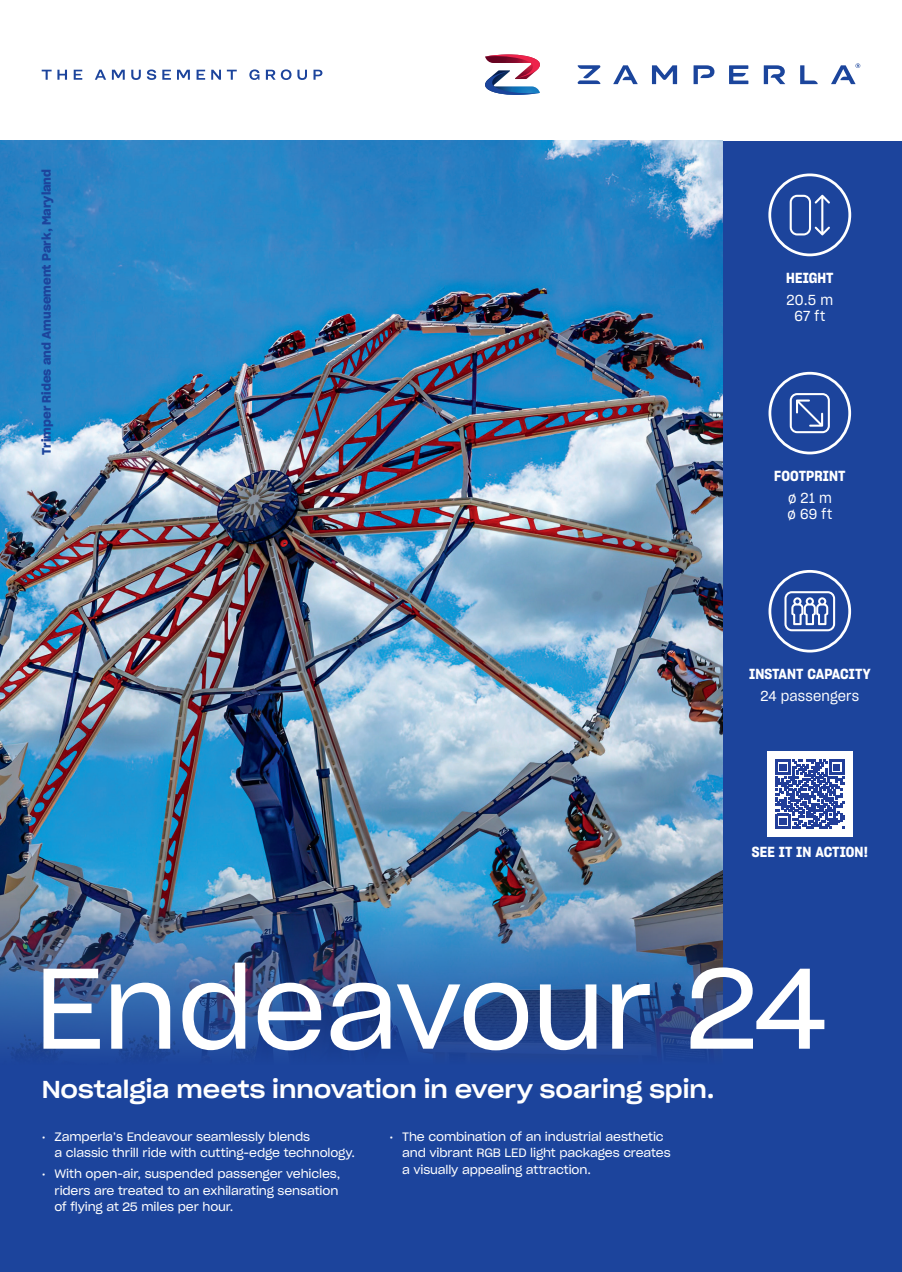
<style>
.page{position:relative;width:902px;height:1272px;background:#fff}
.page>*{position:absolute;margin:0;border:0;box-sizing:border-box;transform-origin:0 0}
.Nomi_Giostra{font:112.5px "Sharp Grotesk Book 20";letter-spacing:-.015em;color:#fff}
.Claim{font:24px "Sharp Grotesk Medium 22";color:#fff}
.t1{font:14.25px "Sharp Grotesk Sm Bold 18";letter-spacing:.01em;color:#fff}
.t2{font:14.25px/15.9px "Sharp Grotesk Book 18";letter-spacing:.01em;color:#fff;text-align:center}
.t3{font:12px/16.5px "Sharp Grotesk Book 20";letter-spacing:-.01em;color:#fff}
.t4{font:12px "Sharp Grotesk Sm Bold 20";color:#1c449c}
</style>
<div class="page">
<svg style="left:485px;top:54px;width:55px;height:41px"></svg>
<svg style="left:577px;top:63px;width:283px;height:21px"></svg>
<svg style="left:42px;top:70px;width:25px;height:10px"></svg>
<svg style="left:74px;top:70px;width:8px;height:10px"></svg>
<svg style="left:95px;top:70px;width:11px;height:10px"></svg>
<svg style="left:112px;top:70px;width:13px;height:10px"></svg>
<svg style="left:131px;top:70px;width:10px;height:10px"></svg>
<svg style="left:147px;top:69px;width:9px;height:11px"></svg>
<svg style="left:162px;top:70px;width:9px;height:10px"></svg>
<svg style="left:177px;top:70px;width:13px;height:10px"></svg>
<svg style="left:196px;top:70px;width:9px;height:10px"></svg>
<svg style="left:211px;top:70px;width:10px;height:10px"></svg>
<svg style="left:227px;top:70px;width:10px;height:10px"></svg>
<svg style="left:249px;top:69px;width:10px;height:11px"></svg>
<svg style="left:266px;top:70px;width:9px;height:10px"></svg>
<svg style="left:281px;top:69px;width:10px;height:11px"></svg>
<svg style="left:297px;top:70px;width:10px;height:10px"></svg>
<svg style="left:313px;top:70px;width:9px;height:10px"></svg>
<div style="left:0;top:141px;width:901px;height:1130px;background:#1c449c"></div>
<img style="left:0;top:141px;width:722px;height:752px">
<img style="left:0;top:893px;width:723px;height:161px">
<div style="left:767px;top:751px;width:85px;height:85px;background:#fff"></div>
<svg style="left:775px;top:759px;width:69px;height:69px"></svg>
<div style="left:768px;top:173px;width:83px;height:83px;border:3px solid #fff;border-radius:50%"></div>
<svg style="left:789px;top:195px;width:41px;height:40px"></svg>
<div style="left:768px;top:372px;width:83px;height:82px;border:3px solid #fff;border-radius:50%"></div>
<svg style="left:789px;top:393px;width:40px;height:40px"></svg>
<div style="left:768px;top:570px;width:83px;height:82px;border:3px solid #fff;border-radius:50%"></div>
<svg style="left:784px;top:591px;width:51px;height:40px"></svg>
<p class="t4" style="left:37px;top:454px;width:287px;rotate:-90deg">Trimper Rides and Amusement Park, Maryland</p>
<p class="t1" style="left:786px;top:267px;width:49px">HEIGHT</p>
<p class="t2" style="left:786px;top:291px;width:48px">20.5 m<br>67 ft</p>
<p class="t1" style="left:774px;top:465px;width:73px">FOOTPRINT</p>
<p class="t2" style="left:787px;top:489px;width:46px;text-align:left">ø 21 m ø 69 ft</p>
<p class="t1" style="left:749px;top:663px;width:123px">INSTANT CAPACITY</p>
<p class="t2" style="left:760px;top:687px;width:100px">24 passengers</p>
<p class="t1" style="left:751px;top:841px;width:117px">SEE IT IN ACTION!</p>
<p class="Nomi_Giostra" style="left:34px;top:917px;width:794px">Endeavour 24</p>
<p class="Claim" style="left:42px;top:1068px;width:674px">Nostalgia meets innovation in every soaring spin.</p>
<p class="t3" style="left:54px;top:1127px;width:302px;text-indent:-13px">• Zamperla’s Endeavour seamlessly blends<br>a classic thrill ride with cutting-edge technology.</p>
<p class="t3" style="left:54px;top:1165px;width:287px;text-indent:-13px">• With open-air, suspended passenger vehicles, riders are treated to an exhilarating sensation of flying at 25 miles per hour.</p>
<p class="t3" style="left:402px;top:1127px;width:270px;text-indent:-13px">• The combination of an industrial aesthetic and vibrant RGB LED light packages creates a visually appealing attraction.</p>
</div>
